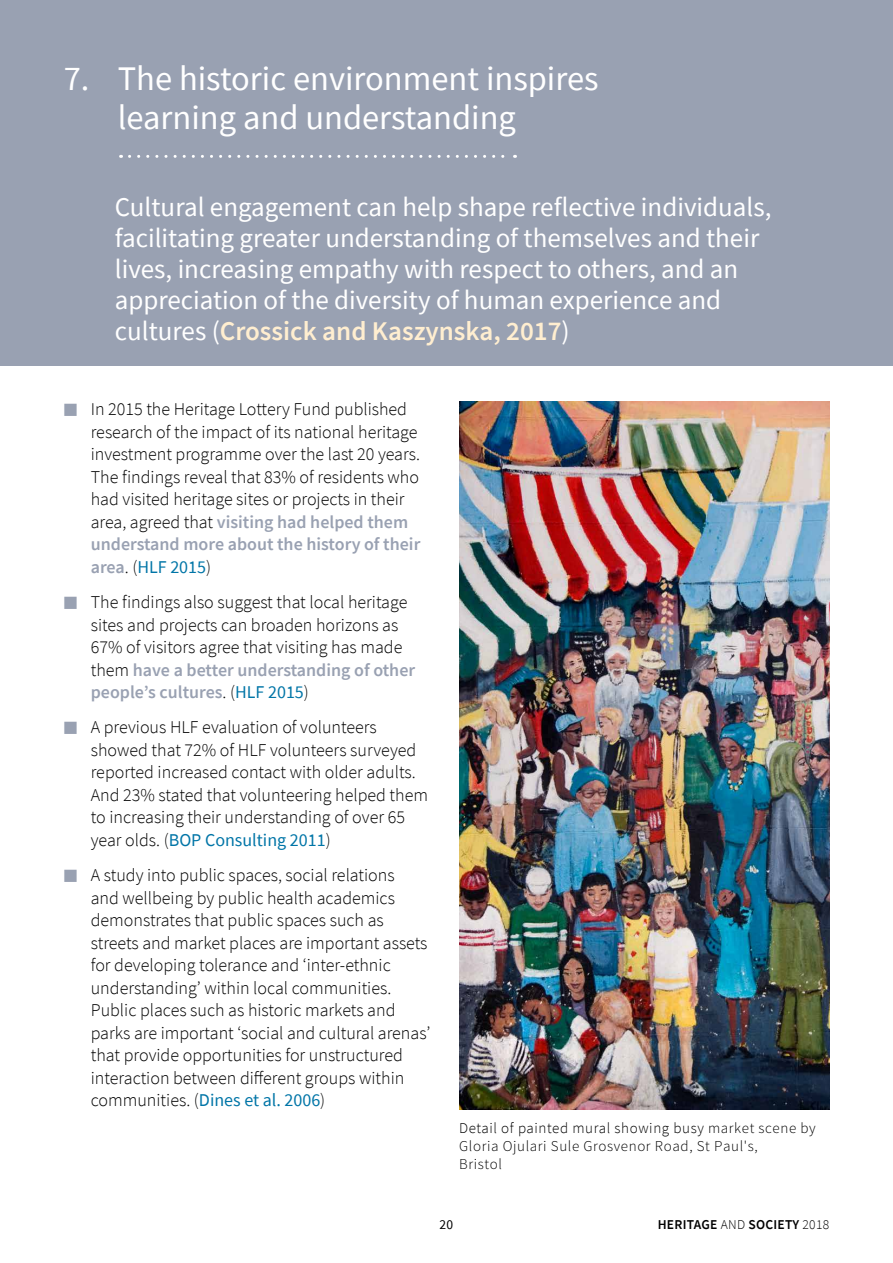
<style>
.page{position:relative;width:893px;height:1263px;background:#fff}
.page>*{position:absolute;margin:0;border:0;box-sizing:border-box;transform-origin:0 0}
.Top_Header{font:34.5px/39.8px "Source Sans Pro";color:#fff}
.Top_Header-2{font:27px/31px "Source Sans Pro";color:#fff}
.t1{font:300 18px/22.5px "Source Sans Pro";color:#000}
.Captions{font:300 15px/18px "Source Sans Pro";letter-spacing:.04em;color:#000}
.t2{font:600 13.5px "Source Sans Pro";letter-spacing:.02em;color:#000}
.t3{font:13.5px "Source Sans Pro";color:#000}
.s1{font-weight:600;color:#ffeed0}
.s2{font-size:15px;color:#99a1b2}
.s3{font-weight:600;color:#99a1b2}
.s4{font-weight:400;color:#0075a7}
.s5{font-weight:300}
</style>
<div class="page">
<div style="left:0;top:0;width:893px;height:366px;background:#99a1b2"></div>
<svg style="left:130px;top:155px;width:385px;height:3px"></svg>
<img style="left:459px;top:402px;width:370px;height:708px">
<p class="Top_Header" style="left:118px;top:58px;width:482px;text-indent:-54px">7. The historic environment inspires learning and understanding</p>
<p class="Top_Header-2" style="left:115px;top:191px;width:658px">Cultural engagement can help shape reflective individuals, facilitating greater understanding of themselves and their lives, increasing empathy with respect to others, and an appreciation of the diversity of human experience and cultures (<span class="s1">Crossick and Kaszynska, 2017</span>)</p>
<p class="t1" style="left:91px;top:398px;width:331px;text-indent:-27px"><span class="s2">■</span> In 2015 the Heritage Lottery Fund published research of the impact of its national heritage investment programme over the last 20 years.<br>The findings reveal that 83% of residents who had visited heritage sites or projects in their area, agreed that <span class="s3">visiting had helped them understand more about the history of their area</span>. (<span class="s4">HLF 2015</span>)</p>
<p class="t1" style="left:91px;top:591px;width:326px;text-indent:-27px"><span class="s2">■</span> The findings also suggest that local heritage sites and projects can broaden horizons as 67% of visitors agree that visiting has made them <span class="s3">have a better understanding of other people’s cultures</span>. (<span class="s4">HLF 2015</span>)</p>
<p class="t1" style="left:91px;top:716px;width:339px;text-indent:-27px"><span class="s2">■</span> A previous HLF evaluation of volunteers showed that 72% of HLF volunteers surveyed reported increased contact with older adults.<br>And 23% stated that volunteering helped them to increasing their understanding of over 65 year olds. (<span class="s4">BOP Consulting 2011</span>)</p>
<p class="t1" style="left:91px;top:864px;width:341px;text-indent:-27px"><span class="s2">■</span> A study into public spaces, social relations<br>and wellbeing by public health academics demonstrates that public spaces such as streets and market places are important assets for developing tolerance and ‘inter-ethnic understanding’ within local communities.<br>Public places such as historic markets and parks are important ‘social and cultural arenas’ that provide opportunities for unstructured interaction between different groups within communities. (<span class="s4">Dines et al. 2006</span>)</p>
<p class="Captions" style="left:459px;top:1119px;width:358px">Detail of painted mural showing busy market scene by<br>Gloria Ojulari Sule Grosvenor Road, St Paul's,<br>Bristol</p>
<p class="t3" style="left:440px;top:1216px;width:15px">20</p>
<p class="t2" style="left:658px;top:1216px;width:173px">HERITAGE <span class="s5">AND</span> SOCIETY <span class="s5">2018</span></p>
</div>
